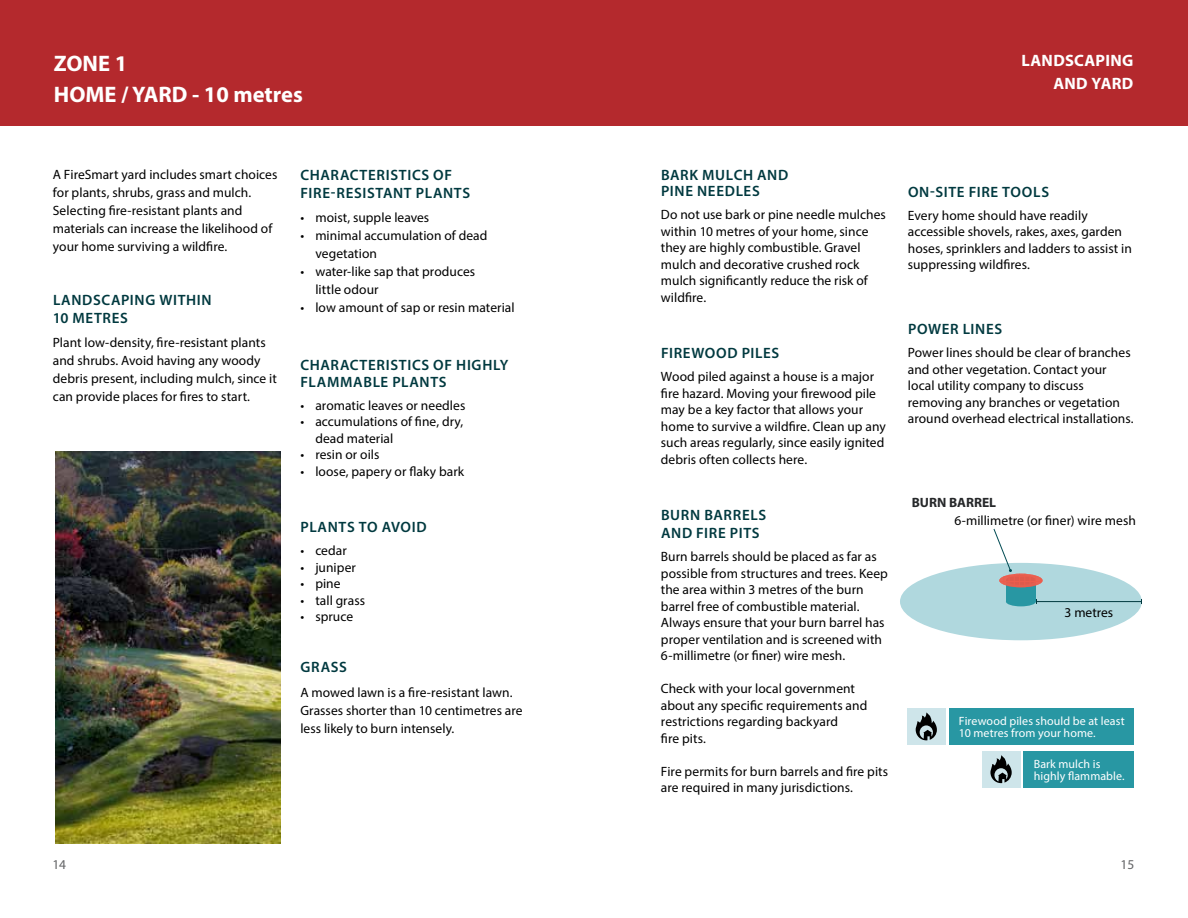
<style>
.page{position:relative;width:1188px;height:918px;background:#fff}
.page>*{position:absolute;margin:0;border:0;box-sizing:border-box;transform-origin:0 0}
.t1{font:700 22.5px/31.5px "Myriad Pro";color:#fff}
.t2{font:700 16.5px/22.5px "Myriad Pro";letter-spacing:.015em;color:#fff;text-align:right}
.t3{font:600 15px/18px "Myriad Pro";letter-spacing:.045em;color:#00393f}
.t4{font:13.5px/16.5px "Myriad Pro";letter-spacing:.005em;color:#000}
.t5{font:700 13.5px "Myriad Pro";color:#26282a}
.t6{font:13.5px "Myriad Pro";color:#636466}
.t7{font:12px/12px "Myriad Pro";letter-spacing:.005em;color:#fff}
</style>
<div class="page">
<div style="left:949px;top:708px;width:184px;height:37px;background:#2897a3"></div>
<div style="left:907px;top:708px;width:38px;height:37px;background:#cee5ea"></div>
<svg style="left:916px;top:713px;width:21px;height:27px"></svg>
<div style="left:1023px;top:751px;width:110px;height:37px;background:#2897a3"></div>
<div style="left:982px;top:751px;width:38px;height:37px;background:#cee5ea"></div>
<svg style="left:990px;top:755px;width:22px;height:28px"></svg>
<img style="left:56px;top:452px;width:224px;height:392px">
<div style="left:0;top:0;width:1188px;height:125px;background:#b4292d"></div>
<div style="left:900px;top:563px;width:242px;height:77px;background:#b0d8de;border-radius:50%"></div>
<div style="left:1006px;top:597px;width:30px;height:9px;background:#2897a3;border-radius:50%"></div>
<div style="left:1006px;top:580px;width:30px;height:22px;background:#2897a3"></div>
<hr style="left:1036px;top:601px;width:106px;height:1px;background:#00393f">
<svg style="left:993px;top:528px;width:50px;height:59px"></svg>
<h1 class="t1" style="left:54px;top:49px;width:250px">ZONE 1<br>HOME / YARD - 10 metres</h1>
<p class="t2" style="left:1021px;top:51px;width:114px">LANDSCAPING<br>AND YARD</p>
<p class="t4" style="left:53px;top:166px;width:226px;line-height:18px">A FireSmart yard includes smart choices for plants, shrubs, grass and mulch.<br>Selecting fire-resistant plants and materials can increase the likelihood of your home surviving a wildfire.</p>
<p class="t3" style="left:53px;top:292px;width:160px">LANDSCAPING WITHIN<br>10 METRES</p>
<p class="t4" style="left:53px;top:335px;width:226px;line-height:18px">Plant low-density, fire-resistant plants and shrubs. Avoid having any woody debris present, including mulch, since it can provide places for fires to start.</p>
<p class="t3" style="left:301px;top:167px;width:171px">CHARACTERISTICS OF<br>FIRE-RESISTANT PLANTS</p>
<p class="t4" style="left:300px;top:211px;width:130px">• moist, supple leaves</p>
<p class="t4" style="left:315px;top:228px;width:174px;line-height:18px;text-indent:-15px">• minimal accumulation of dead vegetation</p>
<p class="t4" style="left:315px;top:264px;width:161px;line-height:18px;text-indent:-15px">• water-like sap that produces little odour</p>
<p class="t4" style="left:300px;top:301px;width:216px">• low amount of sap or resin material</p>
<p class="t3" style="left:301px;top:358px;width:210px;line-height:16.5px">CHARACTERISTICS OF HIGHLY<br>FLAMMABLE PLANTS</p>
<p class="t4" style="left:300px;top:398px;width:166px">• aromatic leaves or needles</p>
<p class="t4" style="left:315px;top:415px;width:149px;text-indent:-15px">• accumulations of fine, dry, dead material</p>
<p class="t4" style="left:300px;top:448px;width:81px">• resin or oils</p>
<p class="t4" style="left:300px;top:464px;width:165px">• loose, papery or flaky bark</p>
<p class="t3" style="left:301px;top:519px;width:128px">PLANTS TO AVOID</p>
<p class="t4" style="left:300px;top:544px;width:48px">• cedar</p>
<p class="t4" style="left:300px;top:560px;width:57px">• juniper</p>
<p class="t4" style="left:300px;top:577px;width:42px">• pine</p>
<p class="t4" style="left:300px;top:593px;width:66px">• tall grass</p>
<p class="t4" style="left:300px;top:610px;width:54px">• spruce</p>
<p class="t3" style="left:301px;top:660px;width:48px">GRASS</p>
<p class="t4" style="left:300px;top:685px;width:224px;line-height:18px">A mowed lawn is a fire-resistant lawn.<br>Grasses shorter than 10 centimetres are less likely to burn intensely.</p>
<p class="t3" style="left:661px;top:168px;width:129px;line-height:16.5px">BARK MULCH AND<br>PINE NEEDLES</p>
<p class="t4" style="left:661px;top:208px;width:227px">Do not use bark or pine needle mulches within 10 metres of your home, since they are highly combustible. Gravel mulch and decorative crushed rock mulch significantly reduce the risk of wildfire.</p>
<p class="t3" style="left:661px;top:345px;width:120px">FIREWOOD PILES</p>
<p class="t4" style="left:661px;top:370px;width:226px">Wood piled against a house is a major fire hazard. Moving your firewood pile may be a key factor that allows your home to survive a wildfire. Clean up any such areas regularly, since easily ignited debris often collects here.</p>
<p class="t3" style="left:661px;top:507px;width:107px">BURN BARRELS<br>AND FIRE PITS</p>
<p class="t4" style="left:661px;top:550px;width:228px">Burn barrels should be placed as far as possible from structures and trees. Keep the area within 3 metres of the burn barrel free of combustible material.<br>Always ensure that your burn barrel has proper ventilation and is screened with 6-millimetre (or finer) wire mesh.</p>
<p class="t4" style="left:661px;top:682px;width:208px">Check with your local government about any specific requirements and restrictions regarding backyard<br>fire pits.</p>
<p class="t4" style="left:661px;top:764px;width:229px">Fire permits for burn barrels and fire pits are required in many jurisdictions.</p>
<p class="t3" style="left:908px;top:184px;width:143px">ON-SITE FIRE TOOLS</p>
<p class="t4" style="left:908px;top:208px;width:226px">Every home should have readily accessible shovels, rakes, axes, garden hoses, sprinklers and ladders to assist in suppressing wildfires.</p>
<p class="t3" style="left:908px;top:321px;width:96px">POWER LINES</p>
<p class="t4" style="left:908px;top:345px;width:227px">Power lines should be clear of branches and other vegetation. Contact your local utility company to discuss removing any branches or vegetation around overhead electrical installations.</p>
<p class="t5" style="left:912px;top:497px;width:86px">BURN BARREL</p>
<p class="t4" style="left:954px;top:513px;width:183px">6-millimetre (or finer) wire mesh</p>
<p class="t4" style="left:1065px;top:604px;width:50px">3 metres</p>
<p class="t7" style="left:959px;top:716px;width:167px">Firewood piles should be at least<br>10 metres from your home.</p>
<p class="t7" style="left:1034px;top:759px;width:93px">Bark mulch is highly flammable.</p>
<p class="t6" style="left:52px;top:859px;width:15px">14</p>
<p class="t6" style="left:1121px;top:859px;width:15px">15</p>
</div>
